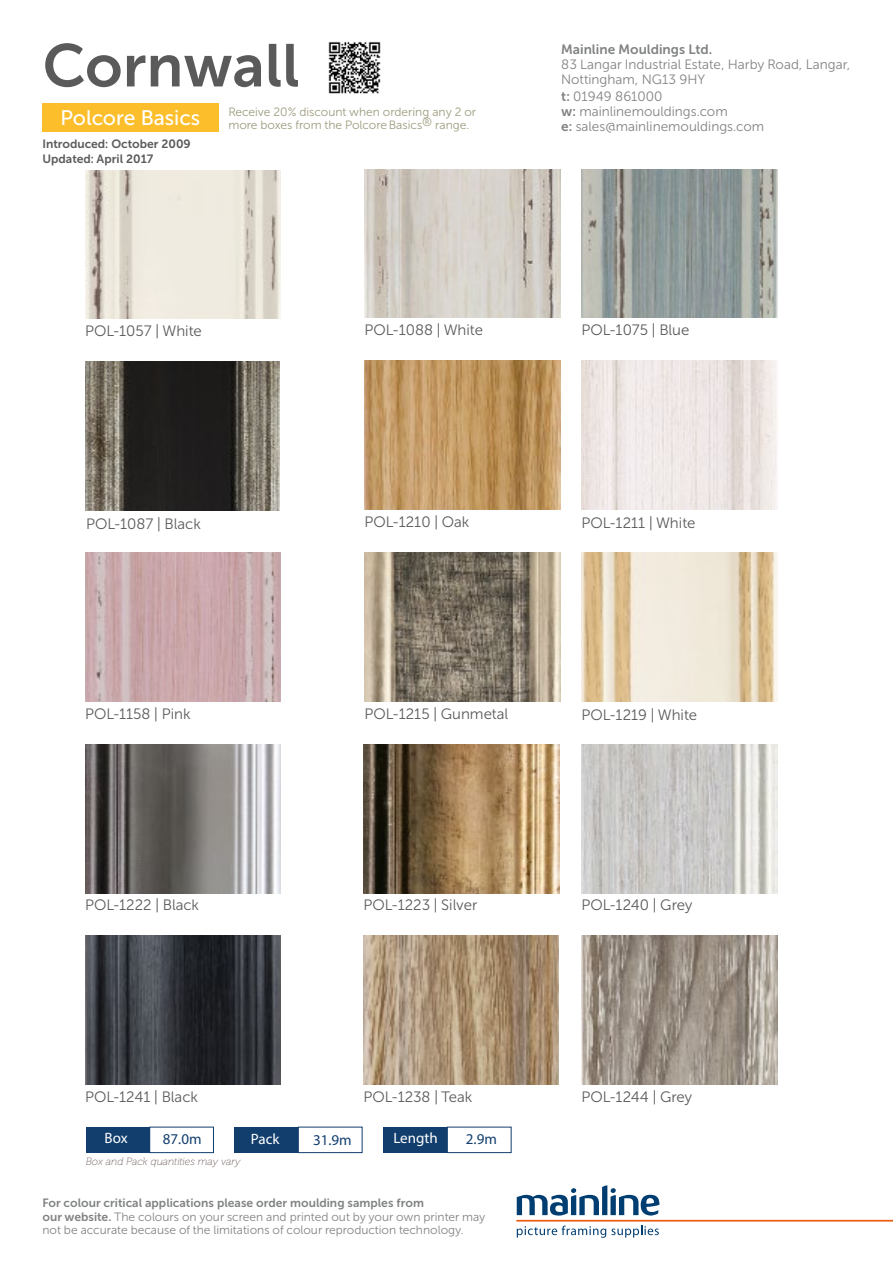
<style>
.page{position:relative;width:893px;height:1263px;background:#fff}
.page>*{position:absolute;margin:0;border:0;box-sizing:border-box;transform-origin:0 0}
.t1{font:60px "Museo Sans Cyrl 700";color:#5a5a5a}
.t2{font:21px "Museo Sans Cyrl 500";color:#fff}
.t3{font:15px "Museo Sans Cyrl 300";color:#5a5a5a}
.t4{font:15px "Myriad Pro";color:#123e6e}
.t5{font:15px "Myriad Pro";color:#fff}
.t6{font:13.5px/15px "Museo Sans Cyrl 300";color:#818383}
.t7{font:13.5px "Museo Sans Cyrl 700";color:#818383}
.t8{font:12px/13.5px "Museo Sans Cyrl 300";color:#818383}
.t9{font:12px "Museo Sans Cyrl 300";color:#9d9b7f}
.t10{font:12px "Museo Sans Cyrl 700";color:#818383}
.t11{font:12px/15.1px "Museo Sans Cyrl 700";color:#5a5a5a}
.t12{font:italic 10.5px "Museo 100";color:#726260}
.s1{font-family:"Museo Sans Cyrl 700"}
</style>
<div class="page">
<svg style="left:517px;top:1225px;width:142px;height:13px"></svg>
<svg style="left:517px;top:1185px;width:142px;height:30px"></svg>
<hr style="left:516px;top:1220px;width:377px;height:1px;background:#ec5c11">
<img style="left:85px;top:170px;width:196px;height:149px">
<img style="left:581px;top:169px;width:196px;height:149px">
<img style="left:85px;top:361px;width:194px;height:149px">
<img style="left:365px;top:169px;width:195px;height:149px">
<img style="left:365px;top:360px;width:195px;height:149px">
<img style="left:581px;top:360px;width:196px;height:149px">
<div style="left:150px;top:1127px;width:64px;height:26px;background:#fff;border:1px solid #123e6e"></div>
<div style="left:86px;top:1127px;width:64px;height:25px;background:#123e6e"></div>
<div style="left:298px;top:1127px;width:64px;height:26px;background:#fff;border:1px solid #123e6e"></div>
<div style="left:235px;top:1127px;width:63px;height:25px;background:#123e6e"></div>
<div style="left:447px;top:1127px;width:64px;height:26px;background:#fff;border:1px solid #123e6e"></div>
<div style="left:383px;top:1127px;width:64px;height:25px;background:#123e6e"></div>
<img style="left:85px;top:553px;width:196px;height:149px">
<img style="left:365px;top:553px;width:195px;height:149px">
<img style="left:581px;top:553px;width:196px;height:149px">
<img style="left:85px;top:744px;width:196px;height:149px">
<img style="left:364px;top:744px;width:195px;height:149px">
<img style="left:581px;top:744px;width:196px;height:149px">
<img style="left:85px;top:935px;width:196px;height:149px">
<img style="left:363px;top:935px;width:196px;height:149px">
<img style="left:581px;top:935px;width:196px;height:149px">
<img style="left:328px;top:41px;width:53px;height:53px">
<div style="left:42px;top:104px;width:177px;height:28px;background:#fcbe2a"></div>
<h1 class="t1" style="left:43px;top:32px;width:258px">Cornwall</h1>
<p class="t9" style="left:228px;top:105px;width:249px">Receive 20% discount when ordering any 2 or</p>
<h2 class="t2" style="left:60px;top:107px;width:141px">Polcore Basics</h2>
<p class="t9" style="left:228px;top:119px;width:242px">more boxes from the PolcoreBasics® range.</p>
<p class="t11" style="left:43px;top:137px;width:150px">Introduced: October 2009<br>Updated: April 2017</p>
<p class="t7" style="left:561px;top:42px;width:152px">Mainline Mouldings Ltd.</p>
<p class="t6" style="left:561px;top:57px;width:291px">83 Langar Industrial Estate, Harby Road, Langar,<br>Nottingham, NG13 9HY</p>
<p class="t6" style="left:561px;top:89px;width:204px"><span class="s1">t:</span> 01949 861000<br><span class="s1">w:</span> mainlinemouldings.com<br><span class="s1">e:</span> sales@mainlinemouldings.com</p>
<p class="t3" style="left:365px;top:322px;width:120px">POL-1088 | White</p>
<p class="t3" style="left:85px;top:323px;width:118px">POL-1057 | White</p>
<p class="t3" style="left:581px;top:322px;width:109px">POL-1075 | Blue</p>
<p class="t3" style="left:86px;top:515px;width:116px">POL-1087 | Black</p>
<p class="t3" style="left:365px;top:513px;width:106px">POL-1210 | Oak</p>
<p class="t3" style="left:581px;top:514px;width:115px">POL-1211 | White</p>
<p class="t3" style="left:85px;top:706px;width:107px">POL-1158 | Pink</p>
<p class="t3" style="left:365px;top:706px;width:145px">POL-1215 | Gunmetal</p>
<p class="t3" style="left:581px;top:707px;width:117px">POL-1219 | White</p>
<p class="t3" style="left:85px;top:897px;width:115px">POL-1222 | Black</p>
<p class="t3" style="left:364px;top:897px;width:115px">POL-1223 | Silver</p>
<p class="t3" style="left:581px;top:897px;width:113px">POL-1240 | Grey</p>
<p class="t3" style="left:85px;top:1088px;width:114px">POL-1241 | Black</p>
<p class="t3" style="left:364px;top:1088px;width:110px">POL-1238 | Teak</p>
<p class="t3" style="left:581px;top:1088px;width:113px">POL-1244 | Grey</p>
<p class="t5" style="left:105px;top:1129px;width:25px">Box</p>
<p class="t4" style="left:163px;top:1130px;width:40px">87.0m</p>
<p class="t5" style="left:251px;top:1129px;width:30px">Pack</p>
<p class="t4" style="left:313px;top:1131px;width:40px">31.9m</p>
<p class="t5" style="left:393px;top:1129px;width:46px">Length</p>
<p class="t4" style="left:466px;top:1129px;width:33px">2.9m</p>
<p class="t12" style="left:86px;top:1155px;width:156px">Box and Pack quantities may vary</p>
<p class="t10" style="left:43px;top:1196px;width:383px">For colour critical applications please order moulding samples from</p>
<p class="t8" style="left:43px;top:1210px;width:445px"><span class="s1">our website.</span> The colours on your screen and printed out by your own printer may not be accurate because of the limitations of colour reproduction technology.</p>
</div>
